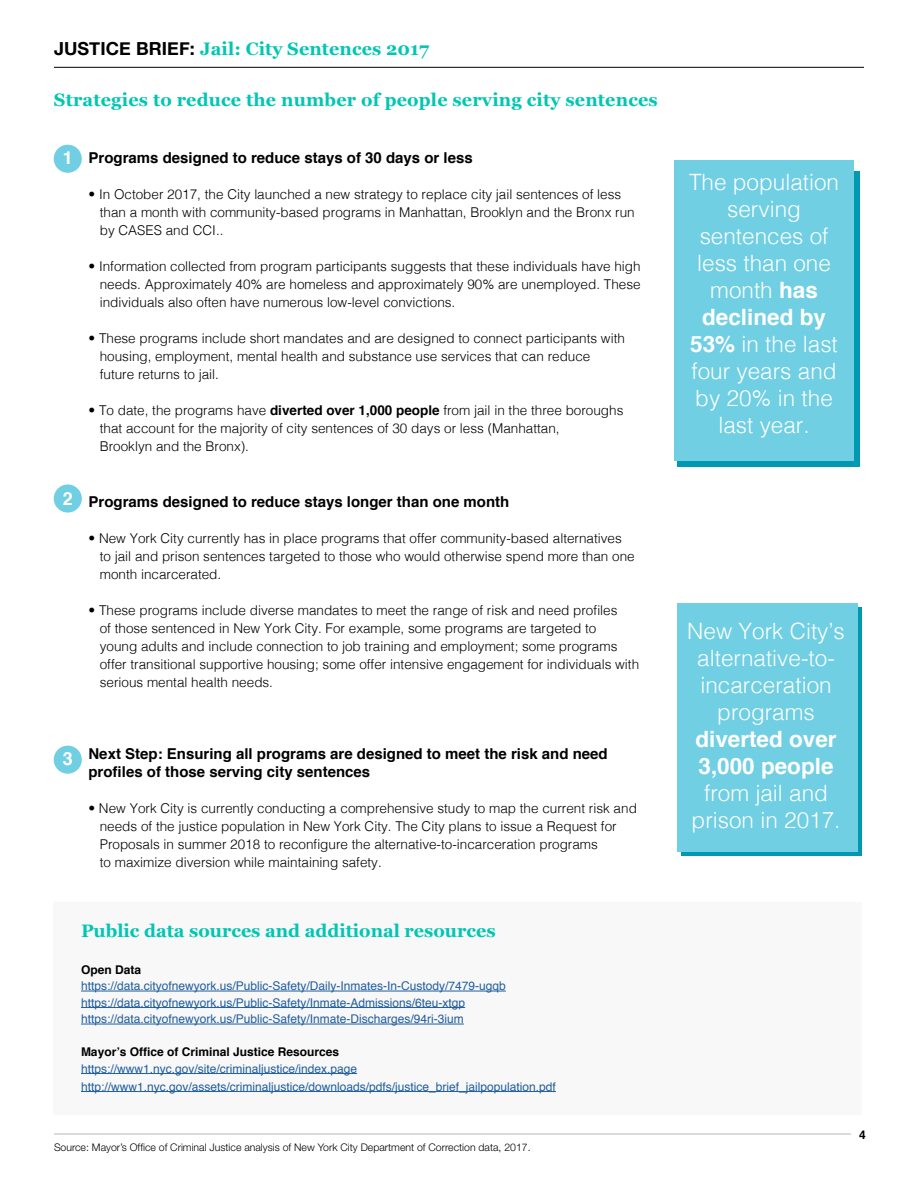
<style>
.page{position:relative;width:918px;height:1188px;background:#fff}
.page>*{position:absolute;margin:0;border:0;box-sizing:border-box;transform-origin:0 0}
.t1{font:300 22.5px/27px "Helvetica";color:#fff;text-align:center}
.t2{font:700 22.5px/27px "Helvetica";color:#fff}
.t3{font:700 18px "Georgia";letter-spacing:.005em;color:#01c6b2}
.t4{font:700 18px "Helvetica";color:#fff}
.t5{font:700 15px/18px "Helvetica";color:#000}
.t6{font:300 13.5px/18px "Helvetica";color:#000}
.t7{font:12px/16.5px "Helvetica";color:#215e9e}
.t8{font:700 12px "Helvetica";color:#000}
.t9{font:300 10.5px "Helvetica Neue";color:#000}
.s1{font-family:"Helvetica Neue";color:#000}
.s2{font-weight:700}
</style>
<div class="page">
<div style="left:53px;top:902px;width:809px;height:212px;background:#f8f8f8"></div>
<svg style="left:681px;top:607px;width:181px;height:249px;background:#0e9fb8"></svg>
<div style="left:677px;top:603px;width:180px;height:249px;background:#70cfe3"></div>
<div style="left:677px;top:172px;width:182px;height:295px;background:#0199b2"></div>
<div style="left:674px;top:160px;width:180px;height:301px;background:#70cfe3"></div>
<hr style="left:54px;top:1133px;width:797px;height:2px;background:#cdcfd0">
<hr style="left:54px;top:67px;width:810px;height:1px;background:#000">
<div style="left:54px;top:145px;width:28px;height:28px;background:#70cfe3;border-radius:50%"></div>
<div style="left:54px;top:484px;width:28px;height:29px;background:#70cfe3;border-radius:50%"></div>
<div style="left:54px;top:746px;width:28px;height:28px;background:#70cfe3;border-radius:50%"></div>
<hr style="left:81px;top:991px;width:425px;height:1px;background:#215e9e">
<hr style="left:81px;top:1007px;width:384px;height:1px;background:#215e9e">
<hr style="left:81px;top:1024px;width:383px;height:1px;background:#215e9e">
<hr style="left:81px;top:1073px;width:276px;height:1px;background:#215e9e">
<hr style="left:81px;top:1091px;width:475px;height:1px;background:#215e9e">
<h2 class="t3" style="left:54px;top:35px;width:377px"><span class="s1">JUSTICE BRIEF:</span> Jail: City Sentences 2017</h2>
<h2 class="t3" style="left:54px;top:87px;width:605px">Strategies to reduce the number of people serving city sentences</h2>
<h2 class="t4" style="left:63px;top:143px;width:12px">1</h2>
<h2 class="t4" style="left:63px;top:484px;width:12px">2</h2>
<p class="t5" style="left:88px;top:149px;width:386px">Programs designed to reduce stays of 30 days or less</p>
<p class="t6" style="left:100px;top:184px;width:536px;text-indent:-11px">• In October 2017, the City launched a new strategy to replace city jail sentences of less than a month with community-based programs in Manhattan, Brooklyn and the Bronx run by CASES and CCI..</p>
<p class="t6" style="left:100px;top:256px;width:542px;text-align:justify;text-indent:-11px">• Information collected from program participants suggests that these individuals have high needs. Approximately 40% are homeless and approximately 90% are unemployed. These individuals also often have numerous low-level convictions.</p>
<p class="t6" style="left:100px;top:328px;width:527px;text-indent:-11px">• These programs include short mandates and are designed to connect participants with housing, employment, mental health and substance use services that can reduce future returns to jail.</p>
<p class="t6" style="left:100px;top:400px;width:525px;text-indent:-11px">• To date, the programs have <span class="s2">diverted over 1,000 people</span> from jail in the three boroughs that account for the majority of city sentences of 30 days or less (Manhattan,<br>Brooklyn and the Bronx).</p>
<p class="t5" style="left:88px;top:493px;width:422px">Programs designed to reduce stays longer than one month</p>
<p class="t6" style="left:100px;top:528px;width:536px;text-indent:-11px">• New York City currently has in place programs that offer community-based alternatives to jail and prison sentences targeted to those who would otherwise spend more than one month incarcerated.</p>
<p class="t6" style="left:100px;top:600px;width:541px;text-indent:-11px">• These programs include diverse mandates to meet the range of risk and need profiles<br>of those sentenced in New York City. For example, some programs are targeted to<br>young adults and include connection to job training and employment; some programs offer transitional supportive housing; some offer intensive engagement for individuals with serious mental health needs.</p>
<h2 class="t4" style="left:63px;top:744px;width:12px">3</h2>
<p class="t5" style="left:88px;top:745px;width:521px">Next Step: Ensuring all programs are designed to meet the risk and need profiles of those serving city sentences</p>
<p class="t6" style="left:100px;top:798px;width:539px;text-indent:-11px">• New York City is currently conducting a comprehensive study to map the current risk and needs of the justice population in New York City. The City plans to issue a Request for Proposals in summer 2018 to reconfigure the alternative-to-incarceration programs<br>to maximize diversion while maintaining safety.</p>
<h2 class="t3" style="left:81px;top:917px;width:416px">Public data sources and additional resources</h2>
<p class="t8" style="left:81px;top:960px;width:62px">Open Data</p>
<p class="t7" style="left:81px;top:978px;width:426px">https://data.cityofnewyork.us/Public-Safety/Daily-Inmates-In-Custody/7479-ugqb https://data.cityofnewyork.us/Public-Safety/Inmate-Admissions/6teu-xtgp https://data.cityofnewyork.us/Public-Safety/Inmate-Discharges/94ri-3ium</p>
<p class="t8" style="left:81px;top:1042px;width:260px">Mayor’s Office of Criminal Justice Resources</p>
<p class="t7" style="left:81px;top:1060px;width:476px;line-height:18px">https://www1.nyc.gov/site/criminaljustice/index.page http://www1.nyc.gov/assets/criminaljustice/downloads/pdfs/justice_brief_jailpopulation.pdf</p>
<p class="t9" style="left:54px;top:1141px;width:478px">Source: Mayor’s Office of Criminal Justice analysis of New York City Department of Correction data, 2017.</p>
<h1 class="t1" style="left:689px;top:167px;width:152px">The population serving sentences of less than one month <span class="s2">has declined by<br>53%</span> in the last four years and by 20% in the last year.</h1>
<h1 class="t1" style="left:687px;top:616px;width:159px">New York City’s alternative-to&shy;incarceration programs</h1>
<h1 class="t2" style="left:695px;top:726px;width:143px">diverted over<br>3,000 people</h1>
<h1 class="t1" style="left:692px;top:778px;width:150px">from jail and prison in 2017.</h1>
<p class="t8" style="left:859px;top:1125px;width:8px">4</p>
</div>
